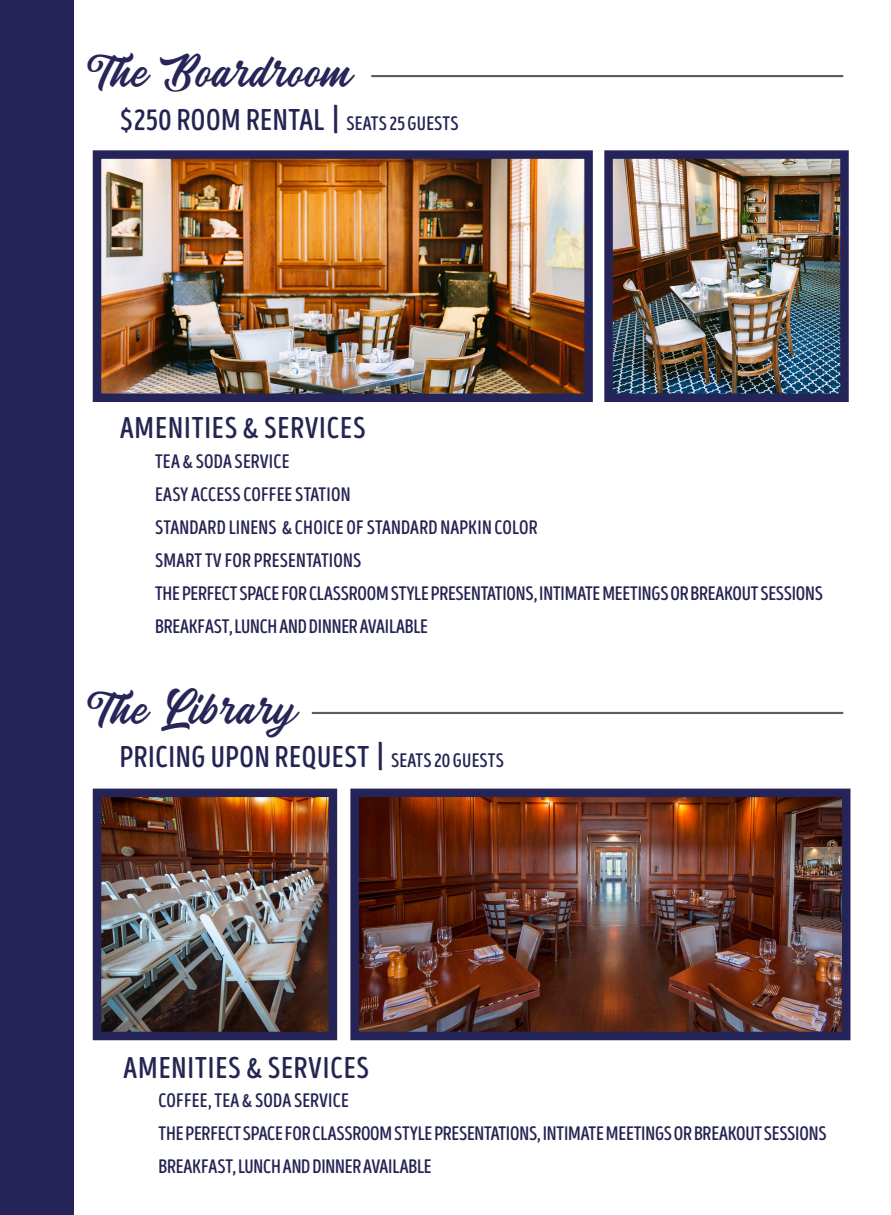
<style>
.page{position:relative;width:891px;height:1215px;background:#fff}
.page>*{position:absolute;margin:0;border:0;box-sizing:border-box;transform-origin:0 0}
.t1{font:46.5px "Heather Oliver";color:#282558}
.t2{font:30px "Intro Head B Base";letter-spacing:.02em;color:#242453}
.t3{font:30px "Intro Head B Base";letter-spacing:.03em;color:#242651}
.t4{font:19.5px "Intro Head B Base";letter-spacing:-.01em;color:#242453}
.t5{font:19.5px "Intro Head B Base";letter-spacing:.01em;color:#242453}
.s1{font-size:31.5px}
.s2{font-size:19.5px}
</style>
<div class="page">
<hr style="left:371px;top:75px;width:473px;height:2px;background:#5b5d5f">
<img style="left:614px;top:160px;width:225px;height:232px">
<div style="left:604px;top:150px;width:245px;height:252px;border:9px solid #252458"></div>
<img style="left:103px;top:160px;width:480px;height:232px">
<div style="left:93px;top:150px;width:500px;height:252px;border:9px solid #252458"></div>
<div style="left:0;top:0;width:74px;height:1215px;background:#252458"></div>
<hr style="left:312px;top:712px;width:532px;height:2px;background:#5b5d5f">
<img style="left:103px;top:799px;width:224px;height:231px">
<div style="left:93px;top:789px;width:244px;height:251px;border:9px solid #252458"></div>
<img style="left:360px;top:799px;width:481px;height:231px">
<div style="left:350px;top:789px;width:501px;height:251px;border:9px solid #252458"></div>
<p class="t1" style="left:88px;top:41px;width:266px">The Boardroom</p>
<p class="t2" style="left:120px;top:102px;width:340px">$250 ROOM RENTAL <span class="s1">|</span> <span class="s2">SEATS 25 GUESTS</span></p>
<p class="t3" style="left:120px;top:410px;width:247px">AMENITIES &amp; SERVICES</p>
<p class="t5" style="left:155px;top:450px;width:136px">TEA &amp; SODA SERVICE</p>
<p class="t4" style="left:155px;top:483px;width:197px">EASY ACCESS COFFEE STATION</p>
<p class="t5" style="left:155px;top:516px;width:384px">STANDARD LINENS &amp; CHOICE OF STANDARD NAPKIN COLOR</p>
<p class="t5" style="left:155px;top:549px;width:208px">SMART TV FOR PRESENTATIONS</p>
<p class="t4" style="left:155px;top:582px;width:669px">THE PERFECT SPACE FOR CLASSROOM STYLE PRESENTATIONS, INTIMATE MEETINGS OR BREAKOUT SESSIONS</p>
<p class="t4" style="left:155px;top:615px;width:275px">BREAKFAST, LUNCH AND DINNER AVAILABLE</p>
<p class="t1" style="left:88px;top:678px;width:211px">The Library</p>
<p class="t2" style="left:120px;top:739px;width:386px">PRICING UPON REQUEST <span class="s1">|</span> <span class="s2">SEATS 20 GUESTS</span></p>
<p class="t3" style="left:124px;top:1050px;width:247px">AMENITIES &amp; SERVICES</p>
<p class="t4" style="left:159px;top:1090px;width:192px">COFFEE, TEA &amp; SODA SERVICE</p>
<p class="t4" style="left:159px;top:1123px;width:669px">THE PERFECT SPACE FOR CLASSROOM STYLE PRESENTATIONS, INTIMATE MEETINGS OR BREAKOUT SESSIONS</p>
<p class="t4" style="left:159px;top:1156px;width:275px">BREAKFAST, LUNCH AND DINNER AVAILABLE</p>
</div>
